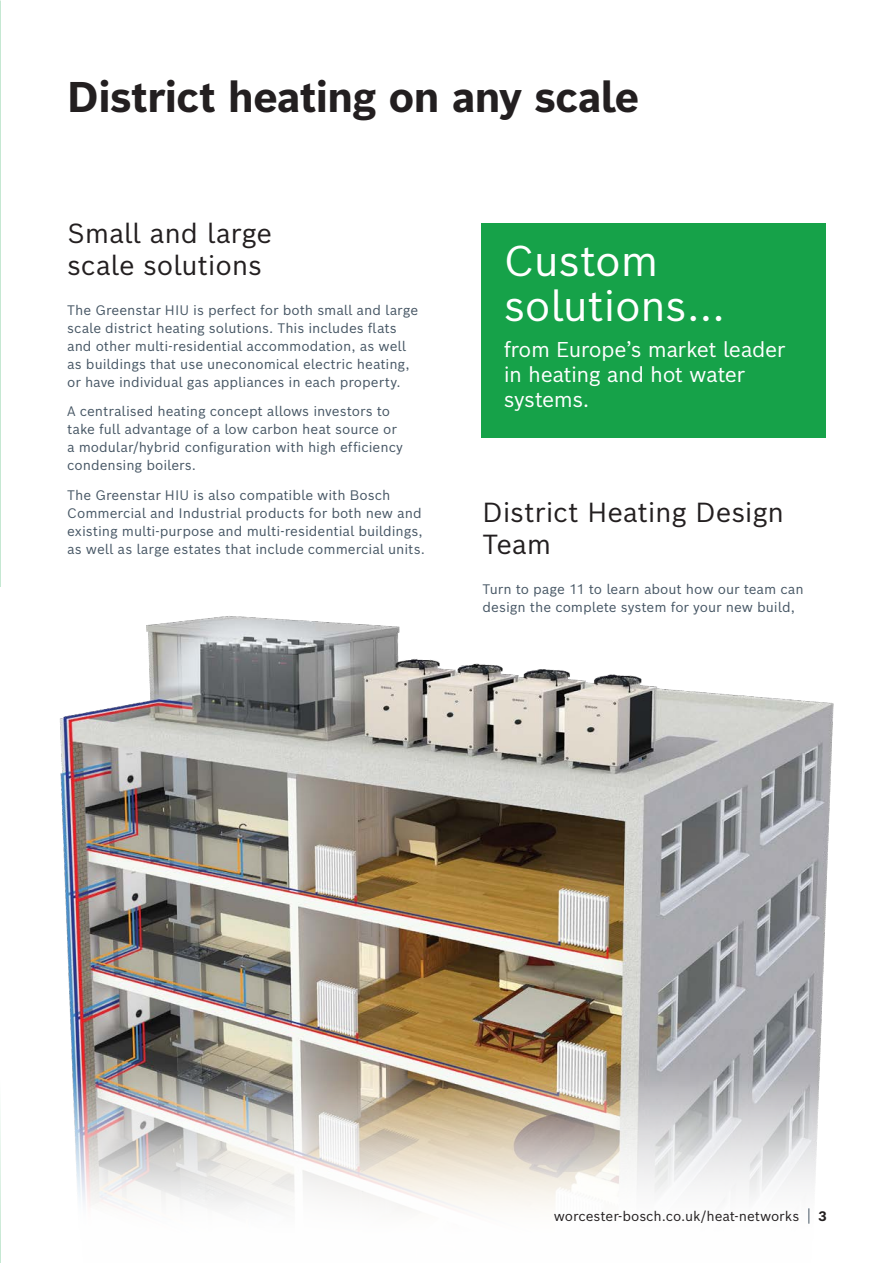
<style>
.page{position:relative;width:893px;height:1263px;background:#fff}
.page>*{position:absolute;margin:0;border:0;box-sizing:border-box;transform-origin:0 0}
.t1{font:700 42px "Bosch Sans";letter-spacing:-.025em;color:#231f20}
.t2{font:42px/45px "Bosch Sans";letter-spacing:-.015em;color:#fff}
.t3{font:27px/32.4px "Bosch Sans";letter-spacing:-.01em;color:#231f20}
.t4{font:21px/25.2px "Bosch Sans";letter-spacing:-.02em;color:#fff}
.t5{font:13.5px/18px "Bosch Sans";color:#465664}
.t6{font:13.5px "Bosch Sans";letter-spacing:-.005em;color:#231f20}
.t7{font:700 13.5px "Bosch Sans";color:#231f20}
</style>
<div class="page">
<img style="left:60px;top:616px;width:774px;height:608px">
<div style="left:481px;top:223px;width:345px;height:215px;background:#16a249"></div>
<svg style="left:808px;top:1208px;width:1px;height:16px"></svg>
<p class="t1" style="left:67px;top:69px;width:574px">District heating on any scale</p>
<p class="t3" style="left:67px;top:216px;width:206px">Small and large scale solutions</p>
<p class="t5" style="left:67px;top:301px;width:352px">The Greenstar HIU is perfect for both small and large scale district heating solutions. This includes flats and other multi-residential accommodation, as well as buildings that use uneconomical electric heating, or have individual gas appliances in each property.</p>
<p class="t5" style="left:67px;top:402px;width:337px">A centralised heating concept allows investors to take full advantage of a low carbon heat source or a modular/hybrid configuration with high efficiency condensing boilers.</p>
<p class="t5" style="left:67px;top:485px;width:359px">The Greenstar HIU is also compatible with Bosch Commercial and Industrial products for both new and existing multi-purpose and multi-residential buildings, as well as large estates that include commercial units.</p>
<p class="t2" style="left:504px;top:236px;width:223px">Custom solutions…</p>
<p class="t4" style="left:504px;top:336px;width:283px">from Europe’s market leader in heating and hot water systems.</p>
<p class="t3" style="left:483px;top:495px;width:303px">District Heating Design<br>Team</p>
<p class="t5" style="left:483px;top:580px;width:323px">Turn to page 11 to learn about how our team can design the complete system for your new build,</p>
<p class="t6" style="left:554px;top:1207px;width:247px">worcester-bosch.co.uk/heat-networks</p>
<p class="t7" style="left:818px;top:1207px;width:10px">3</p>
</div>
